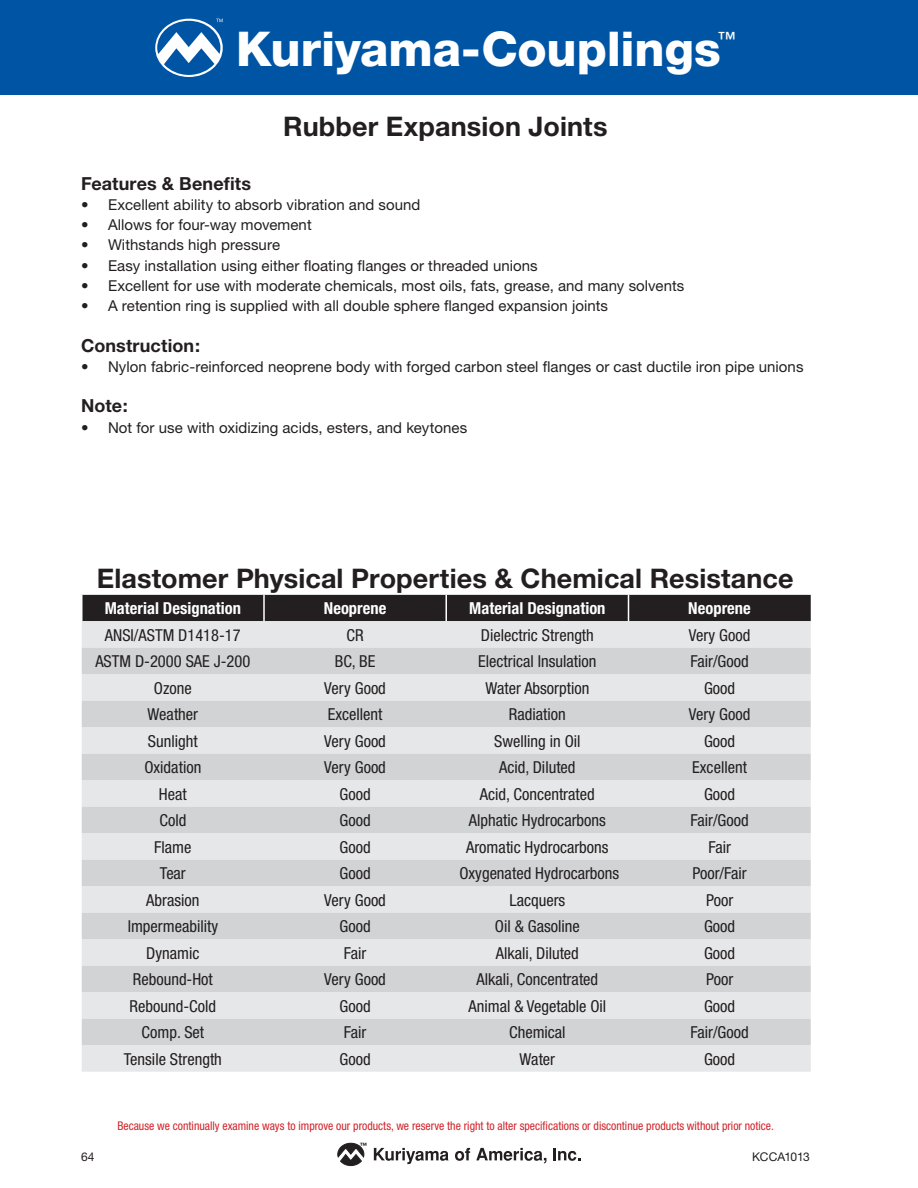
<style>
.page{position:relative;width:918px;height:1188px;background:#fff}
.page>*{position:absolute;margin:0;border:0;box-sizing:border-box;transform-origin:0 0}
.t1{font:800 48px "Helvetica Neue";color:#fff}
.t2{font:700 27px "Helvetica Neue";letter-spacing:.005em;color:#231f20}
.t3{font:500 18.3px "Helvetica Neue";color:#fff}
.t4{font:700 18px "Helvetica Neue";letter-spacing:.005em;color:#231f20}
.t5{font:condensed 16.5px "Helvetica Neue";color:#231f20}
.t6{font:700 condensed 16.5px "Helvetica Neue";color:#fff}
.t7{font:15px "Helvetica Neue";letter-spacing:.005em;color:#231f20}
.t8{font:condensed 12px "Helvetica Neue";color:#d2232a}
.t9{font:12px "Helvetica Neue";letter-spacing:-.02em;color:#231f20}
.t10{font:700 7.35px "Helvetica Neue";color:#231f20}
</style>
<div class="page">
<svg style="left:338px;top:1143px;width:26px;height:23px"></svg>
<svg style="left:374px;top:1148px;width:75px;height:16px"></svg>
<svg style="left:455px;top:1148px;width:15px;height:13px"></svg>
<svg style="left:476px;top:1148px;width:71px;height:15px"></svg>
<svg style="left:553px;top:1148px;width:28px;height:13px"></svg>
<div style="left:0;top:0;width:918px;height:94px;background:#0054a4"></div>
<svg style="left:155px;top:19px;width:68px;height:58px"></svg>
<div style="left:82px;top:621px;width:729px;height:451px;background:#e6e7e8"></div>
<svg style="left:82px;top:648px;width:729px;height:397px;background:#dadcdd"></svg>
<div style="left:82px;top:595px;width:729px;height:26px;background:#231f20"></div>
<hr style="left:445px;top:595px;width:2px;height:26px;background:#fff">
<h1 class="t1" style="left:236px;top:31px;width:486px">Kuriyama-Couplings</h1>
<p class="t3" style="left:718px;top:32px;width:20px">™</p>
<h2 class="t2" style="left:283px;top:117px;width:326px">Rubber Expansion Joints</h2>
<p class="t4" style="left:81px;top:177px;width:172px">Features &amp; Benefits</p>
<p class="t7" style="left:81px;top:199px;width:341px">• Excellent ability to absorb vibration and sound</p>
<p class="t7" style="left:81px;top:219px;width:232px">• Allows for four-way movement</p>
<p class="t7" style="left:81px;top:240px;width:201px">• Withstands high pressure</p>
<p class="t7" style="left:81px;top:260px;width:458px">• Easy installation using either floating flanges or threaded unions</p>
<p class="t7" style="left:81px;top:280px;width:605px">• Excellent for use with moderate chemicals, most oils, fats, grease, and many solvents</p>
<p class="t7" style="left:81px;top:300px;width:529px">• A retention ring is supplied with all double sphere flanged expansion joints</p>
<p class="t4" style="left:81px;top:339px;width:121px">Construction:</p>
<p class="t7" style="left:81px;top:361px;width:724px">• Nylon fabric-reinforced neoprene body with forged carbon steel flanges or cast ductile iron pipe unions</p>
<p class="t4" style="left:81px;top:399px;width:48px">Note:</p>
<p class="t7" style="left:81px;top:422px;width:388px">• Not for use with oxidizing acids, esters, and keytones</p>
<h2 class="t2" style="left:97px;top:569px;width:698px">Elastomer Physical Properties &amp; Chemical Resistance</h2>
<p class="t6" style="left:105px;top:603px;width:138px">Material Designation</p>
<p class="t6" style="left:324px;top:603px;width:64px">Neoprene</p>
<p class="t6" style="left:469px;top:603px;width:138px">Material Designation</p>
<p class="t6" style="left:688px;top:603px;width:64px">Neoprene</p>
<p class="t5" style="left:105px;top:629px;width:137px">ANSI/ASTM D1418-17</p>
<p class="t5" style="left:347px;top:629px;width:19px">CR</p>
<p class="t5" style="left:481px;top:629px;width:115px">Dielectric Strength</p>
<p class="t5" style="left:689px;top:629px;width:63px">Very Good</p>
<p class="t5" style="left:95px;top:656px;width:157px">ASTM D-2000 SAE J-200</p>
<p class="t5" style="left:335px;top:656px;width:42px">BC, BE</p>
<p class="t5" style="left:478px;top:656px;width:120px">Electrical Insulation</p>
<p class="t5" style="left:690px;top:656px;width:60px">Fair/Good</p>
<p class="t5" style="left:154px;top:682px;width:39px">Ozone</p>
<p class="t5" style="left:324px;top:682px;width:63px">Very Good</p>
<p class="t5" style="left:485px;top:682px;width:105px">Water Absorption</p>
<p class="t5" style="left:704px;top:682px;width:33px">Good</p>
<p class="t5" style="left:148px;top:709px;width:52px">Weather</p>
<p class="t5" style="left:328px;top:709px;width:56px">Excellent</p>
<p class="t5" style="left:509px;top:709px;width:58px">Radiation</p>
<p class="t5" style="left:689px;top:709px;width:63px">Very Good</p>
<p class="t5" style="left:148px;top:735px;width:51px">Sunlight</p>
<p class="t5" style="left:324px;top:735px;width:63px">Very Good</p>
<p class="t5" style="left:494px;top:735px;width:88px">Swelling in Oil</p>
<p class="t5" style="left:704px;top:735px;width:33px">Good</p>
<p class="t5" style="left:144px;top:762px;width:58px">Oxidation</p>
<p class="t5" style="left:324px;top:762px;width:63px">Very Good</p>
<p class="t5" style="left:499px;top:762px;width:78px">Acid, Diluted</p>
<p class="t5" style="left:692px;top:762px;width:56px">Excellent</p>
<p class="t5" style="left:159px;top:788px;width:29px">Heat</p>
<p class="t5" style="left:340px;top:788px;width:33px">Good</p>
<p class="t5" style="left:480px;top:788px;width:117px">Acid, Concentrated</p>
<p class="t5" style="left:704px;top:788px;width:33px">Good</p>
<p class="t5" style="left:159px;top:815px;width:28px">Cold</p>
<p class="t5" style="left:340px;top:815px;width:33px">Good</p>
<p class="t5" style="left:469px;top:815px;width:138px">Alphatic Hydrocarbons</p>
<p class="t5" style="left:690px;top:815px;width:60px">Fair/Good</p>
<p class="t5" style="left:154px;top:841px;width:39px">Flame</p>
<p class="t5" style="left:340px;top:841px;width:33px">Good</p>
<p class="t5" style="left:466px;top:841px;width:144px">Aromatic Hydrocarbons</p>
<p class="t5" style="left:708px;top:841px;width:24px">Fair</p>
<p class="t5" style="left:160px;top:868px;width:27px">Tear</p>
<p class="t5" style="left:340px;top:868px;width:33px">Good</p>
<p class="t5" style="left:459px;top:868px;width:161px">Oxygenated Hydrocarbons</p>
<p class="t5" style="left:692px;top:868px;width:56px">Poor/Fair</p>
<p class="t5" style="left:146px;top:894px;width:55px">Abrasion</p>
<p class="t5" style="left:324px;top:894px;width:63px">Very Good</p>
<p class="t5" style="left:509px;top:894px;width:57px">Lacquers</p>
<p class="t5" style="left:706px;top:894px;width:29px">Poor</p>
<p class="t5" style="left:128px;top:921px;width:92px">Impermeability</p>
<p class="t5" style="left:340px;top:921px;width:33px">Good</p>
<p class="t5" style="left:495px;top:921px;width:86px">Oil &amp; Gasoline</p>
<p class="t5" style="left:704px;top:921px;width:33px">Good</p>
<p class="t5" style="left:146px;top:947px;width:55px">Dynamic</p>
<p class="t5" style="left:344px;top:947px;width:24px">Fair</p>
<p class="t5" style="left:496px;top:947px;width:85px">Alkali, Diluted</p>
<p class="t5" style="left:704px;top:947px;width:33px">Good</p>
<p class="t5" style="left:133px;top:974px;width:82px">Rebound-Hot</p>
<p class="t5" style="left:324px;top:974px;width:63px">Very Good</p>
<p class="t5" style="left:477px;top:974px;width:123px">Alkali, Concentrated</p>
<p class="t5" style="left:706px;top:974px;width:29px">Poor</p>
<p class="t5" style="left:130px;top:1000px;width:88px">Rebound-Cold</p>
<p class="t5" style="left:340px;top:1000px;width:33px">Good</p>
<p class="t5" style="left:469px;top:1000px;width:139px">Animal &amp; Vegetable Oil</p>
<p class="t5" style="left:704px;top:1000px;width:33px">Good</p>
<p class="t5" style="left:142px;top:1027px;width:64px">Comp. Set</p>
<p class="t5" style="left:344px;top:1027px;width:24px">Fair</p>
<p class="t5" style="left:509px;top:1027px;width:58px">Chemical</p>
<p class="t5" style="left:690px;top:1027px;width:60px">Fair/Good</p>
<p class="t5" style="left:124px;top:1053px;width:100px">Tensile Strength</p>
<p class="t5" style="left:340px;top:1053px;width:33px">Good</p>
<p class="t5" style="left:520px;top:1053px;width:37px">Water</p>
<p class="t5" style="left:704px;top:1053px;width:33px">Good</p>
<p class="t9" style="left:81px;top:1152px;width:15px">64</p>
<p class="t8" style="left:117px;top:1121px;width:658px">Because we continually examine ways to improve our products, we reserve the right to alter specifications or discontinue products without prior notice.</p>
<p class="t9" style="left:752px;top:1152px;width:59px">KCCA1013</p>
<p class="t10" style="left:360px;top:1143px;width:9px">™</p>
</div>
